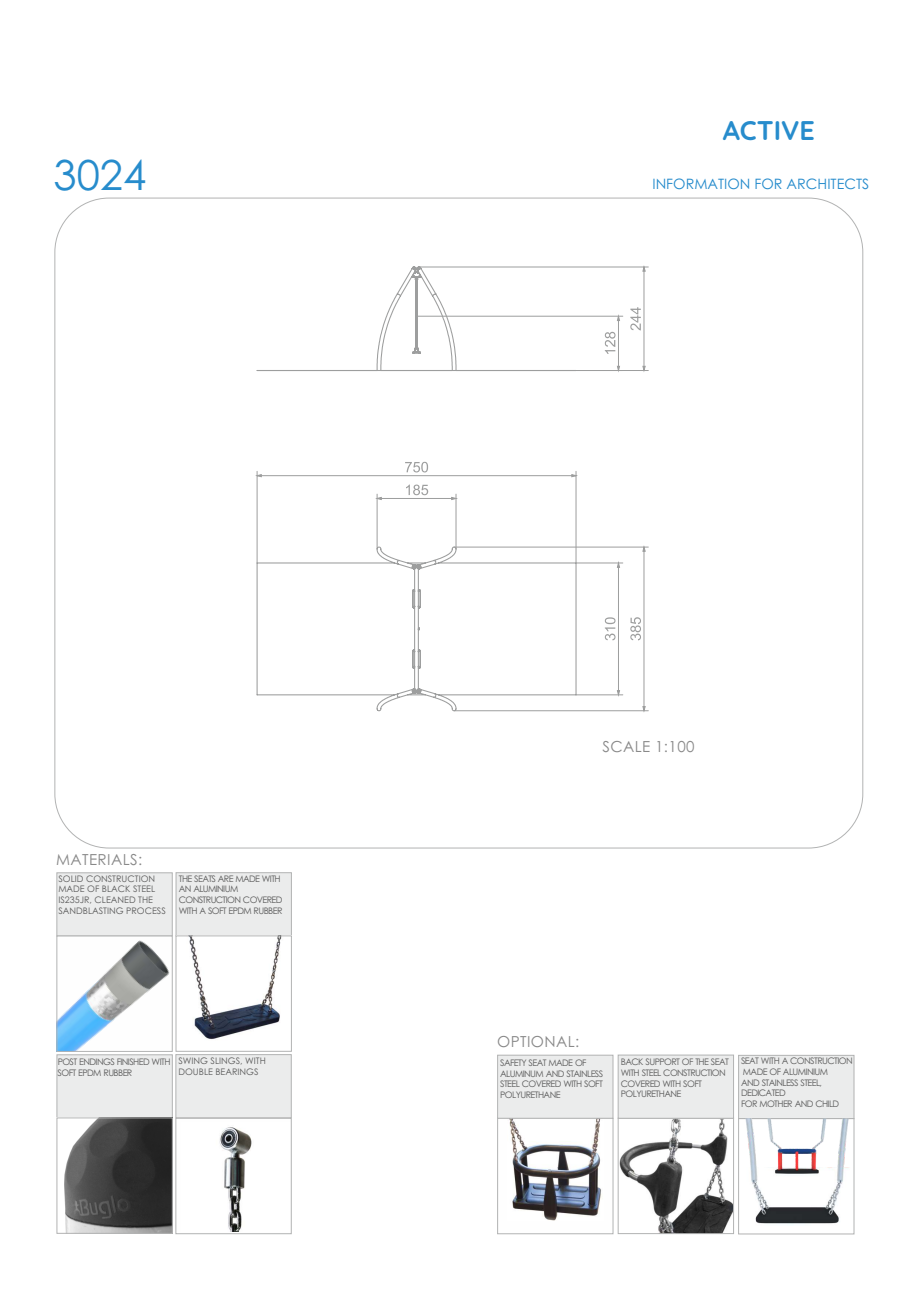
<style>
.page{position:relative;width:920px;height:1290px;background:#fff}
.page>*{position:absolute;margin:0;border:0;box-sizing:border-box;transform-origin:0 0}
.t1{font:41.4px "Century Gothic";color:#278ccc}
.t2{font:700 27px "Quicksand";color:#278ccc}
.t3{font:15.15px "Century Gothic";letter-spacing:.03em;color:#898989}
.t4{font:14.4px "Century Gothic";color:#278ccc}
.t5{font:9px/10.6px "Century Gothic";letter-spacing:-.065em;color:#5b5b5b}
.t6{font:9px/10.6px "Century Gothic";color:#5b5b5b}
</style>
<div class="page">
<div style="left:56px;top:872px;width:117px;height:64px;background:#ebecec;border:1px solid #b2b3b3"></div>
<div style="left:56px;top:1054px;width:117px;height:64px;background:#ebecec;border:1px solid #b2b3b3"></div>
<div style="left:175px;top:1054px;width:117px;height:64px;background:#ebecec;border:1px solid #b2b3b3"></div>
<img style="left:219px;top:1127px;width:33px;height:104px">
<div style="left:175px;top:1118px;width:117px;height:116px;border:1px solid #b2b3b3"></div>
<hr style="left:377px;top:494px;width:1px;height:55px;background:#9d9e9e">
<hr style="left:456px;top:494px;width:1px;height:55px;background:#9d9e9e">
<hr style="left:454px;top:547px;width:194px;height:1px;background:#9d9e9e">
<hr style="left:454px;top:710px;width:194px;height:1px;background:#9d9e9e">
<hr style="left:257px;top:471px;width:1px;height:92px;background:#9d9e9e">
<hr style="left:576px;top:471px;width:1px;height:92px;background:#9d9e9e">
<hr style="left:576px;top:370px;width:72px;height:1px;background:#9d9e9e">
<hr style="left:419px;top:267px;width:229px;height:1px;background:#9d9e9e">
<hr style="left:417px;top:316px;width:206px;height:1px;background:#9d9e9e">
<hr style="left:576px;top:563px;width:47px;height:1px;background:#9d9e9e">
<hr style="left:576px;top:694px;width:47px;height:1px;background:#9d9e9e">
<svg style="left:376px;top:485px;width:81px;height:15px"></svg>
<svg style="left:630px;top:546px;width:16px;height:166px"></svg>
<svg style="left:256px;top:462px;width:321px;height:16px"></svg>
<svg style="left:630px;top:266px;width:16px;height:104px"></svg>
<svg style="left:605px;top:315px;width:15px;height:381px"></svg>
<svg style="left:256px;top:266px;width:321px;height:105px"></svg>
<svg style="left:256px;top:546px;width:321px;height:166px"></svg>
<div style="left:176px;top:872px;width:116px;height:64px;background:#ebecec;border:1px solid #b2b3b3"></div>
<img style="left:189px;top:937px;width:93px;height:103px">
<div style="left:176px;top:935px;width:116px;height:117px;border:1px solid #b2b3b3"></div>
<img style="left:64px;top:1119px;width:107px;height:113px">
<div style="left:57px;top:1117px;width:116px;height:117px;border:1px solid #b2b3b3"></div>
<img style="left:58px;top:940px;width:112px;height:110px">
<div style="left:56px;top:935px;width:117px;height:117px;border:1px solid #b2b3b3"></div>
<img style="left:620px;top:1120px;width:112px;height:112px">
<div style="left:618px;top:1118px;width:116px;height:116px;border:1px solid #b2b3b3"></div>
<div style="left:618px;top:1055px;width:116px;height:64px;background:#ebecec;border:1px solid #b2b3b3"></div>
<div style="left:497px;top:1055px;width:116px;height:64px;background:#ebecec;border:1px solid #b2b3b3"></div>
<img style="left:509px;top:1120px;width:93px;height:100px">
<div style="left:497px;top:1118px;width:116px;height:116px;border:1px solid #b2b3b3"></div>
<div style="left:738px;top:1118px;width:116px;height:116px;border:1px solid #b2b3b3"></div>
<div style="left:738px;top:1055px;width:116px;height:64px;background:#ebecec;border:1px solid #b2b3b3"></div>
<img style="left:741px;top:1119px;width:110px;height:105px">
<h1 class="t1" style="left:53px;top:158px;width:94px">3024</h1>
<h2 class="t2" style="left:723px;top:113px;width:94px">ACTIVE</h2>
<h3 class="t4" style="left:652px;top:178px;width:218px">INFORMATION FOR ARCHITECTS</h3>
<h3 class="t3" style="left:56px;top:854px;width:88px">MATERIALS:</h3>
<p class="t6" style="left:58px;top:874px;width:109px">SOLID CONSTRUCTION<br>MADE OF BLACK STEEL<br>IS235JR, CLEANED THE<br>SANDBLASTING PROCESS</p>
<p class="t5" style="left:179px;top:874px;width:105px">THE SEATS ARE MADE WITH<br>AN ALUMINIUM<br>CONSTRUCTION COVERED<br>WITH A SOFT EPDM RUBBER</p>
<p class="t5" style="left:58px;top:1057px;width:114px">POST ENDINGS FINISHED WITH<br>SOFT EPDM RUBBER</p>
<p class="t6" style="left:178px;top:1056px;width:89px">SWING SLINGS, WITH<br>DOUBLE BEARINGS</p>
<h3 class="t3" style="left:602px;top:740px;width:94px">SCALE 1:100</h3>
<h3 class="t3" style="left:497px;top:1035px;width:84px">OPTIONAL:</h3>
<p class="t5" style="left:500px;top:1058px;width:105px">SAFETY SEAT MADE OF<br>ALUMINUM AND STAINLESS<br>STEEL COVERED WITH SOFT<br>POLYURETHANE</p>
<p class="t5" style="left:621px;top:1057px;width:109px">BACK SUPPORT OF THE SEAT<br>WITH STEEL CONSTRUCTION<br>COVERED WITH SOFT<br>POLYURETHANE</p>
<p class="t5" style="left:741px;top:1056px;width:113px">SEAT WITH A CONSTRUCTION<br>MADE OF ALUMINIUM<br>AND STAINLESS STEEL,<br>DEDICATED<br>FOR MOTHER AND CHILD</p>
</div>
